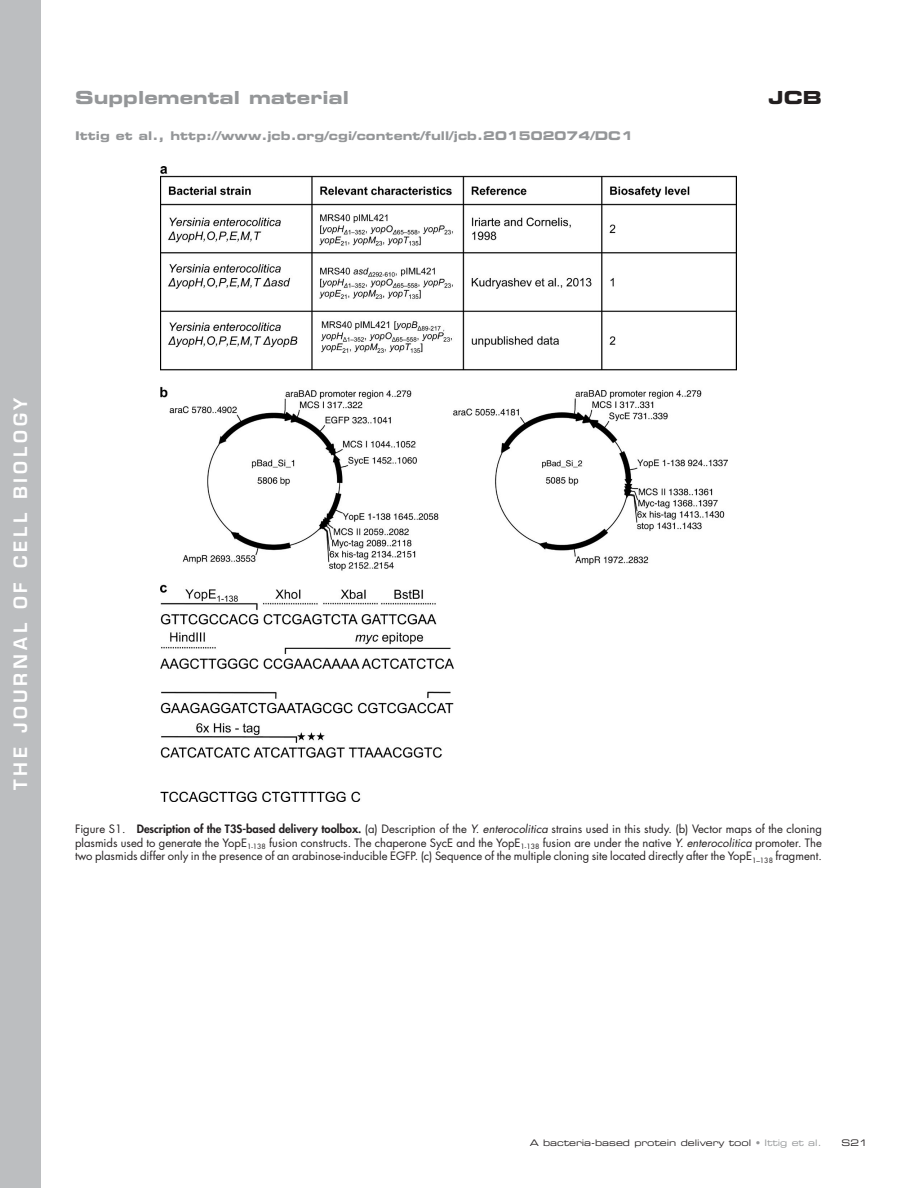
<style>
.page{position:relative;width:918px;height:1188px;background:#fff}
.page>*{position:absolute;margin:0;border:0;box-sizing:border-box;transform-origin:0 0}
.t1{font:600 18px "Eurostile LT Std";letter-spacing:.205em;color:#fff}
.t2{font:18px "Eurostile LT Std Bold Ex 2";letter-spacing:.005em;color:#949698}
.t3{font:18px "Eurostile LT Std Bold Ex 2";color:#231f20}
.t4{font:12px "Eurostile LT Std Bold Ex 2";letter-spacing:.005em;color:#949698}
.t5{font:11.25px/13.5px "Futura Std";color:#231f20;text-align:justify}
.t6{font:9px "Eurostile LT Std Ex 2";color:#231f20}
.s1{font-weight:800}
.s2{font-style:italic}
.s3{color:#949698}
</style>
<div class="page">
<div style="left:0;top:0;width:40px;height:1188px;background:#bcbec0"></div>
<img style="left:160px;top:167px;width:576px;height:635px">
<h1 class="t2" style="left:75px;top:85px;width:275px">Supplemental material</h1>
<p class="t4" style="left:75px;top:127px;width:559px">Ittig et al., http://www.jcb.org/cgi/content/full/jcb.201502074/DC1</p>
<h1 class="t3" style="left:769px;top:84px;width:55px">JCB</h1>
<h1 class="t1" style="left:9px;top:790px;width:395px;rotate:-90deg">THE JOURNAL OF CELL BIOLOGY</h1>
<p class="t5" style="left:75px;top:823px;width:749px">Figure S1. <span class="s1">Description of the T3S-based delivery toolbox.</span> (a) Description of the <span class="s2">Y. enterocolitica</span> strains used in this study. (b) Vector maps of the cloning plasmids used to generate the YopE<sub>1-138</sub> fusion constructs. The chaperone SycE and the YopE<sub>1-138</sub> fusion are under the native <span class="s2">Y. enterocolitica</span> promoter. The two plasmids differ only in the presence of an arabinose-inducible EGFP. (c) Sequence of the multiple cloning site located directly after the YopE<sub>1–138</sub> fragment.</p>
<p class="t6" style="left:530px;top:1136px;width:294px">A bacteria-based protein delivery tool <span class="s3">• Ittig et al.</span></p>
<p class="t6" style="left:842px;top:1136px;width:28px">S21</p>
</div>
